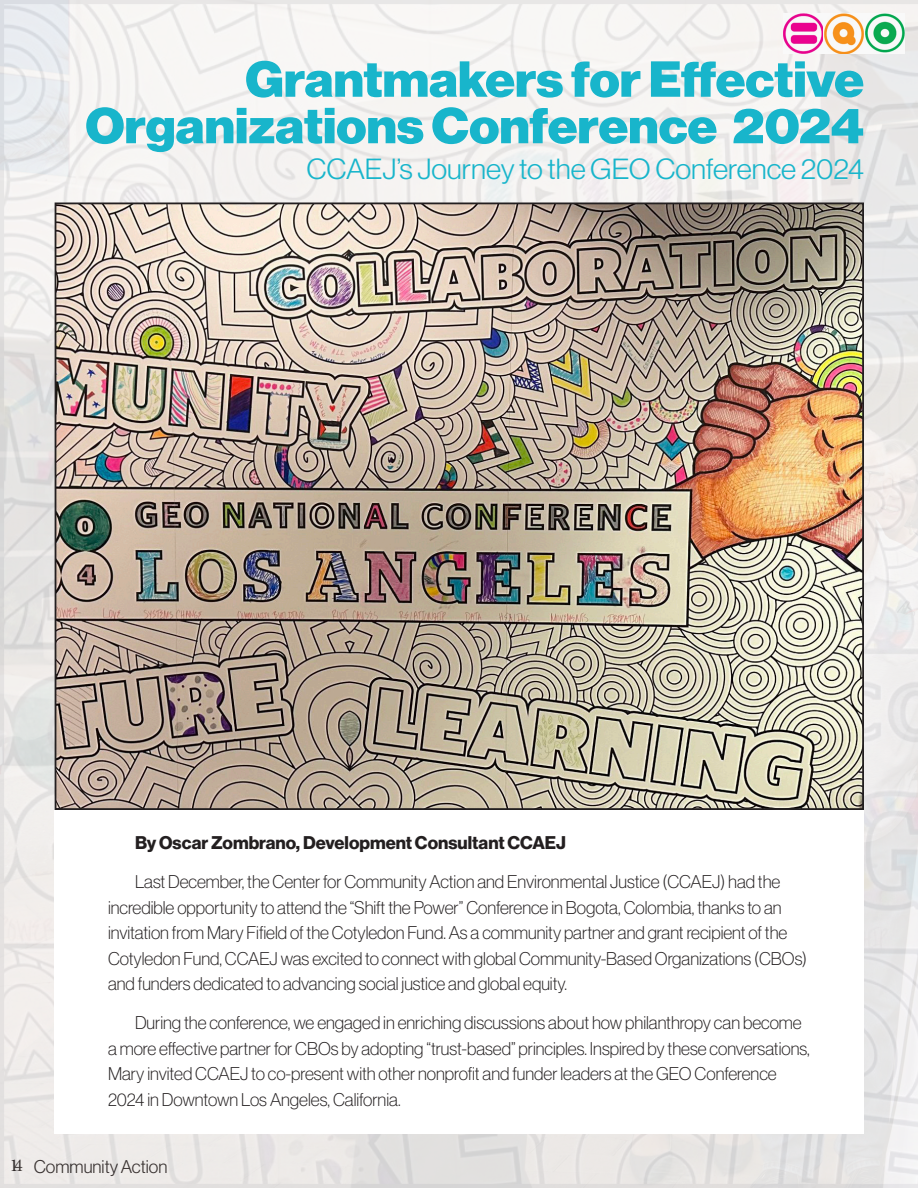
<style>
.page{position:relative;width:918px;height:1188px;background:#fff}
.page>*{position:absolute;margin:0;border:0;box-sizing:border-box;transform-origin:0 0}
.t1{font:49.5px "N Haas Grotesk DS Pro 95 Blk";color:#18b5cb;scale:1.04 1}
.t2{font:28.5px "N Haas Grotesk DS Pro 45 Lt";color:#18b5cb;scale:1.04 1}
.t3{font:18px/25.5px "N Haas Grotesk DS Pro 35 X Lt";color:#231f20}
.t4{font:18px "N Haas Grotesk DS Pro 75 Bd";color:#231f20}
.t5{font:18px "N Haas Grotesk DS Pro 45 Lt";color:#231f20}
.s1{font-family:"Minion Pro"}
</style>
<div class="page">
<img style="left:0;top:0;width:918px;height:1188px">
<div style="left:54px;top:796px;width:810px;height:338px;background:#fff"></div>
<img style="left:58px;top:206px;width:803px;height:601px">
<img style="left:783px;top:14px;width:121px;height:40px">
<p class="t1" style="left:245px;top:50px;width:596px">Grantmakers for Effective</p>
<p class="t1" style="left:85px;top:97px;width:750px">Organizations Conference 2024</p>
<p class="t2" style="left:306px;top:153px;width:538px">CCAEJ’s Journey to the GEO Conference 2024</p>
<p class="t4" style="left:135px;top:832px;width:433px">By Oscar Zombrano, Development Consultant CCAEJ</p>
<p class="t3" style="left:108px;top:869px;width:701px;text-indent:27px">Last December, the Center for Community Action and Environmental Justice (CCAEJ) had the incredible opportunity to attend the “Shift the Power” Conference in Bogota, Colombia, thanks to an invitation from Mary Fifield of the Cotyledon Fund. As a community partner and grant recipient of the Cotyledon Fund, CCAEJ was excited to connect with global Community-Based Organizations (CBOs) and funders dedicated to advancing social justice and global equity.</p>
<p class="t3" style="left:108px;top:1010px;width:703px;text-indent:27px">During the conference, we engaged in enriching discussions about how philanthropy can become a more effective partner for CBOs by adopting “trust-based” principles. Inspired by these conversations, Mary invited CCAEJ to co-present with other nonprofit and funder leaders at the GEO Conference 2024 in Downtown Los Angeles, California.</p>
<p class="t5" style="left:10px;top:1156px;width:159px"><span class="s1">14</span> Community Action</p>
</div>
